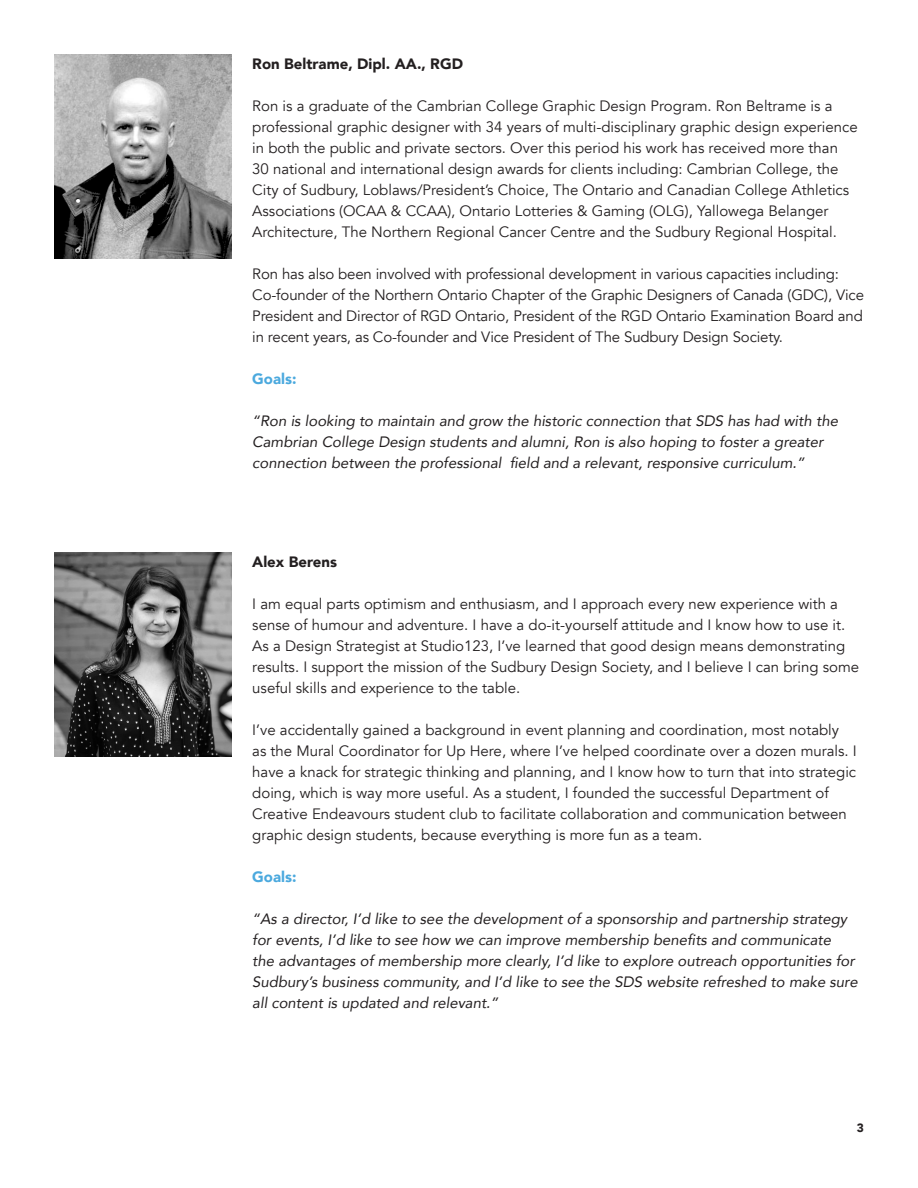
<style>
.page{position:relative;width:918px;height:1188px;background:#fff}
.page>*{position:absolute;margin:0;border:0;box-sizing:border-box;transform-origin:0 0}
.t1{font:15px/21px "Avenir";color:#231f20}
.t2{font:italic 15px/21px "Avenir";color:#231f20}
.t3{font:900 15px "Avenir";color:#231f20}
.t4{font:900 15px "Avenir";color:#4ba9de}
.t5{font:900 12px "Avenir";color:#231f20}
</style>
<div class="page">
<img style="left:54px;top:552px;width:178px;height:205px">
<img style="left:54px;top:54px;width:178px;height:205px">
<p class="t3" style="left:252px;top:51px;width:212px">Ron Beltrame, Dipl. AA., RGD</p>
<p class="t1" style="left:252px;top:96px;width:607px">Ron is a graduate of the Cambrian College Graphic Design Program. Ron Beltrame is a professional graphic designer with 34 years of multi-disciplinary graphic design experience in both the public and private sectors. Over this period his work has received more than 30 national and international design awards for clients including: Cambrian College, the City of Sudbury, Loblaws/President’s Choice, The Ontario and Canadian College Athletics Associations (OCAA &amp; CCAA), Ontario Lotteries &amp; Gaming (OLG), Yallowega Belanger Architecture, The Northern Regional Cancer Centre and the Sudbury Regional Hospital.</p>
<p class="t1" style="left:252px;top:264px;width:613px">Ron has also been involved with professional development in various capacities including:<br>Co-founder of the Northern Ontario Chapter of the Graphic Designers of Canada (GDC), Vice President and Director of RGD Ontario, President of the RGD Ontario Examination Board and in recent years, as Co-founder and Vice President of The Sudbury Design Society.</p>
<p class="t4" style="left:252px;top:366px;width:46px">Goals:</p>
<p class="t2" style="left:252px;top:410px;width:587px">“Ron is looking to maintain and grow the historic connection that SDS has had with the<br>Cambrian College Design students and alumni, Ron is also hoping to foster a greater connection between the professional field and a relevant, responsive curriculum.”</p>
<p class="t3" style="left:252px;top:549px;width:86px">Alex Berens</p>
<p class="t1" style="left:252px;top:594px;width:608px">I am equal parts optimism and enthusiasm, and I approach every new experience with a sense of humour and adventure. I have a do-it-yourself attitude and I know how to use it.<br>As a Design Strategist at Studio123, I’ve learned that good design means demonstrating results. I support the mission of the Sudbury Design Society, and I believe I can bring some useful skills and experience to the table.</p>
<p class="t1" style="left:252px;top:720px;width:606px">I’ve accidentally gained a background in event planning and coordination, most notably as the Mural Coordinator for Up Here, where I’ve helped coordinate over a dozen murals. I have a knack for strategic thinking and planning, and I know how to turn that into strategic doing, which is way more useful. As a student, I founded the successful Department of Creative Endeavours student club to facilitate collaboration and communication between graphic design students, because everything is more fun as a team.</p>
<p class="t4" style="left:252px;top:864px;width:46px">Goals:</p>
<p class="t2" style="left:252px;top:908px;width:607px">“As a director, I’d like to see the development of a sponsorship and partnership strategy for events, I’d like to see how we can improve membership benefits and communicate<br>the advantages of membership more clearly, I’d like to explore outreach opportunities for Sudbury’s business community, and I’d like to see the SDS website refreshed to make sure all content is updated and relevant.”</p>
<p class="t5" style="left:857px;top:1117px;width:9px">3</p>
</div>
